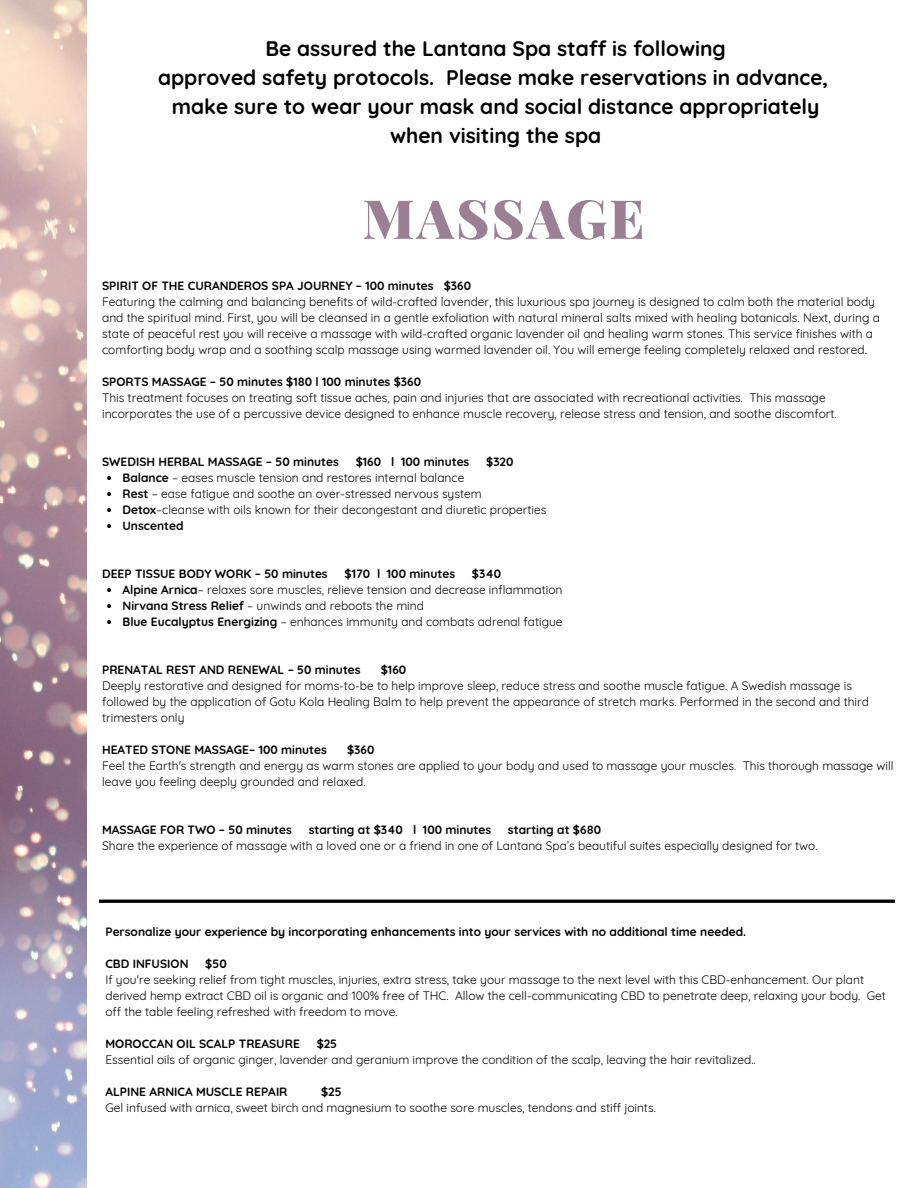
<style>
.page{position:relative;width:918px;height:1188px;background:#fff}
.page>*{position:absolute;margin:0;border:0;box-sizing:border-box;transform-origin:0 0}
.t1{font:900 54px "Playfair Display";letter-spacing:.04em;color:#9b7f92}
.t2{font:700 21px/29.2px "Quicksand";color:#000;text-align:center}
.t3{font:12px/16px "Quicksand";color:#000}
.t4{font:700 12px "Quicksand";color:#000}
.s1{font-weight:700}
</style>
<div class="page">
<img style="left:0;top:0;width:87px;height:1188px">
<svg style="left:107px;top:476px;width:4px;height:4px"></svg>
<svg style="left:107px;top:492px;width:4px;height:4px"></svg>
<svg style="left:107px;top:508px;width:4px;height:4px"></svg>
<svg style="left:107px;top:524px;width:4px;height:4px"></svg>
<svg style="left:107px;top:588px;width:4px;height:4px"></svg>
<svg style="left:107px;top:604px;width:4px;height:4px"></svg>
<svg style="left:107px;top:620px;width:4px;height:4px"></svg>
<svg style="left:99px;top:900px;width:796px;height:3px"></svg>
<p class="t2" style="left:265px;top:33px;width:462px">Be assured the Lantana Spa staff is following</p>
<p class="t2" style="left:158px;top:62px;width:672px">approved safety protocols. Please make reservations in advance,</p>
<p class="t2" style="left:172px;top:92px;width:649px">make sure to wear your mask and social distance appropriately when visiting the spa</p>
<p class="t1" style="left:363px;top:181px;width:283px">MASSAGE</p>
<p class="t4" style="left:102px;top:278px;width:370px">SPIRIT OF THE CURANDEROS SPA JOURNEY – 100 minutes $360</p>
<p class="t3" style="left:102px;top:294px;width:779px">Featuring the calming and balancing benefits of wild-crafted lavender, this luxurious spa journey is designed to calm both the material body and the spiritual mind. First, you will be cleansed in a gentle exfoliation with natural mineral salts mixed with healing botanicals. Next, during a state of peaceful rest you will receive a massage with wild-crafted organic lavender oil and healing warm stones. This service finishes with a comforting body wrap and a soothing scalp massage using warmed lavender oil. You will emerge feeling completely relaxed and restored.</p>
<p class="t4" style="left:102px;top:374px;width:321px">SPORTS MASSAGE – 50 minutes $180 l 100 minutes $360</p>
<p class="t3" style="left:102px;top:390px;width:736px">This treatment focuses on treating soft tissue aches, pain and injuries that are associated with recreational activities. This massage incorporates the use of a percussive device designed to enhance muscle recovery, release stress and tension, and soothe discomfort.</p>
<p class="t4" style="left:102px;top:454px;width:238px">SWEDISH HERBAL MASSAGE – 50 minutes</p>
<p class="t4" style="left:356px;top:454px;width:115px">$160 l 100 minutes</p>
<p class="t4" style="left:486px;top:454px;width:29px">$320</p>
<p class="t3" style="left:123px;top:470px;width:343px"><span class="s1">Balance</span> – eases muscle tension and restores internal balance</p>
<p class="t3" style="left:123px;top:486px;width:361px"><span class="s1">Rest</span> – ease fatigue and soothe an over-stressed nervous system</p>
<p class="t3" style="left:123px;top:502px;width:425px"><span class="s1">Detox</span>–cleanse with oils known for their decongestant and diuretic properties</p>
<p class="t4" style="left:123px;top:518px;width:63px">Unscented</p>
<p class="t4" style="left:102px;top:566px;width:227px">DEEP TISSUE BODY WORK – 50 minutes</p>
<p class="t4" style="left:345px;top:566px;width:112px">$170 l 100 minutes</p>
<p class="t4" style="left:472px;top:566px;width:31px">$340</p>
<p class="t3" style="left:123px;top:582px;width:442px"><span class="s1">Alpine Arnica</span>– relaxes sore muscles, relieve tension and decrease inflammation</p>
<p class="t3" style="left:123px;top:598px;width:303px"><span class="s1">Nirvana Stress Relief</span> – unwinds and reboots the mind</p>
<p class="t3" style="left:123px;top:614px;width:442px"><span class="s1">Blue Eucalyptus Energizing</span> – enhances immunity and combats adrenal fatigue</p>
<p class="t4" style="left:102px;top:662px;width:260px">PRENATAL REST AND RENEWAL – 50 minutes</p>
<p class="t4" style="left:381px;top:662px;width:27px">$160</p>
<p class="t3" style="left:102px;top:678px;width:768px">Deeply restorative and designed for moms-to-be to help improve sleep, reduce stress and soothe muscle fatigue. A Swedish massage is followed by the application of Gotu Kola Healing Balm to help prevent the appearance of stretch marks. Performed in the second and third trimesters only</p>
<p class="t4" style="left:102px;top:742px;width:226px">HEATED STONE MASSAGE– 100 minutes</p>
<p class="t4" style="left:347px;top:742px;width:29px">$360</p>
<p class="t3" style="left:102px;top:758px;width:793px">Feel the Earth's strength and energy as warm stones are applied to your body and used to massage your muscles. This thorough massage will leave you feeling deeply grounded and relaxed.</p>
<p class="t4" style="left:102px;top:822px;width:191px">MASSAGE FOR TWO – 50 minutes</p>
<p class="t4" style="left:309px;top:822px;width:184px">starting at $340 l 100 minutes</p>
<p class="t4" style="left:508px;top:822px;width:95px">starting at $680</p>
<p class="t3" style="left:102px;top:838px;width:717px">Share the experience of massage with a loved one or a friend in one of Lantana Spa’s beautiful suites especially designed for two.</p>
<p class="t4" style="left:105px;top:924px;width:642px">Personalize your experience by incorporating enhancements into your services with no additional time needed.</p>
<p class="t4" style="left:105px;top:956px;width:85px">CBD INFUSION</p>
<p class="t4" style="left:205px;top:956px;width:23px">$50</p>
<p class="t3" style="left:105px;top:971px;width:782px">If you're seeking relief from tight muscles, injuries, extra stress, take your massage to the next level with this CBD-enhancement. Our plant derived hemp extract CBD oil is organic and 100% free of THC. Allow the cell-communicating CBD to penetrate deep, relaxing your body. Get off the table feeling refreshed with freedom to move.</p>
<p class="t4" style="left:105px;top:1036px;width:196px">MOROCCAN OIL SCALP TREASURE</p>
<p class="t4" style="left:317px;top:1036px;width:22px">$25</p>
<p class="t3" style="left:105px;top:1051px;width:652px">Essential oils of organic ginger, lavender and geranium improve the condition of the scalp, leaving the hair revitalized..</p>
<p class="t4" style="left:105px;top:1084px;width:184px">ALPINE ARNICA MUSCLE REPAIR</p>
<p class="t4" style="left:321px;top:1084px;width:22px">$25</p>
<p class="t3" style="left:105px;top:1099px;width:552px">Gel infused with arnica, sweet birch and magnesium to soothe sore muscles, tendons and stiff joints.</p>
</div>
